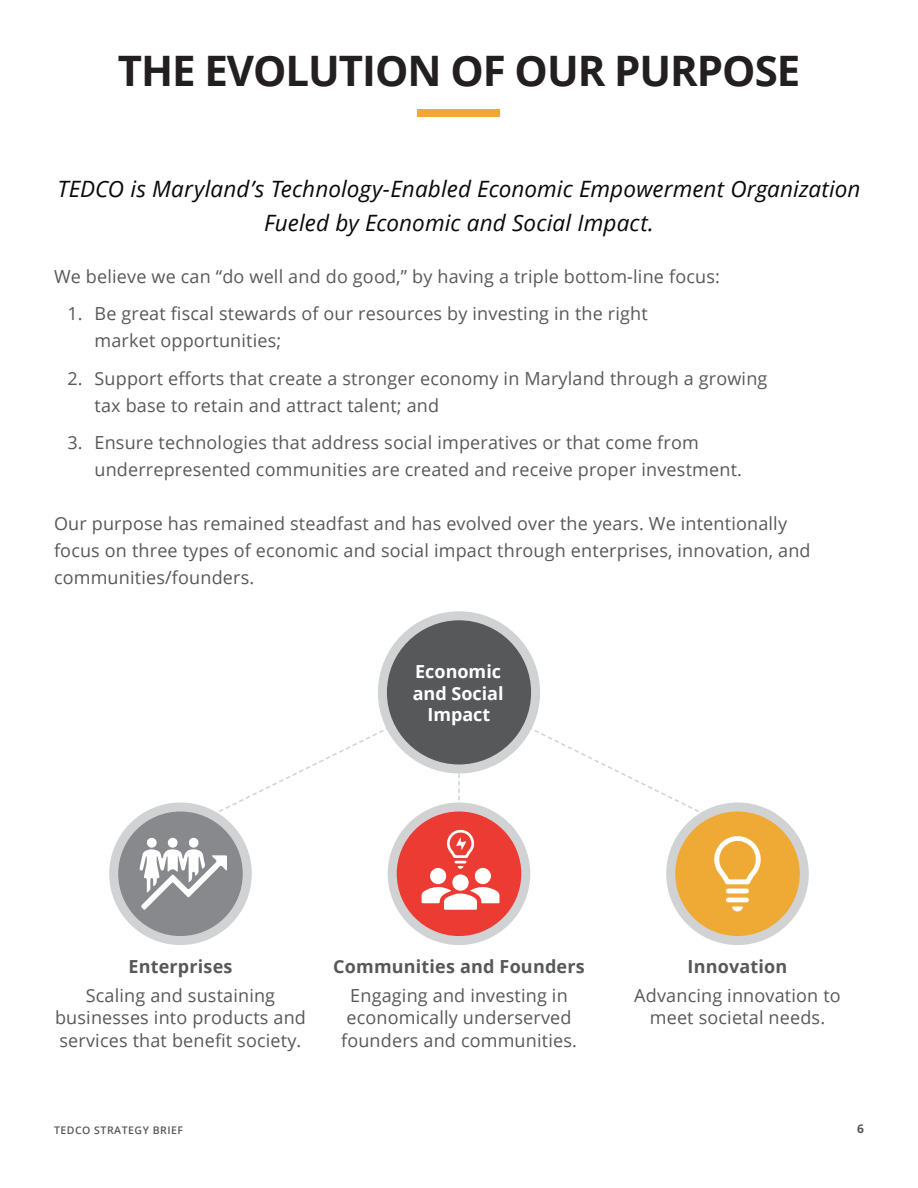
<style>
.page{position:relative;width:918px;height:1188px;background:#fff}
.page>*{position:absolute;margin:0;border:0;box-sizing:border-box;transform-origin:0 0}
.t1{font:700 42px "Open Sans";letter-spacing:-.025em;color:#231f20}
.t2{font:italic 22.5px/34px "Open Sans";letter-spacing:.005em;color:#08080d;text-align:center}
.t3{font:18px/27px "Open Sans";letter-spacing:.01em;color:#57585a}
.t4{font:700 18px "Open Sans";letter-spacing:.01em;color:#57585a}
.t5{font:700 18px "Open Sans";color:#fff}
.t6{font:700 12px "Open Sans";color:#57585a}
.t7{font:600 10.5px "Open Sans";letter-spacing:.05em;color:#57585a}
</style>
<div class="page">
<div style="left:418px;top:109px;width:82px;height:8px;background:#efaa35"></div>
<svg style="left:513px;top:719px;width:198px;height:104px"></svg>
<svg style="left:207px;top:719px;width:198px;height:104px"></svg>
<div style="left:382px;top:616px;width:154px;height:153px;background:#57585a;border-radius:50%"></div>
<div style="left:378px;top:611px;width:162px;height:162px;border:9px solid #d1d2d4;border-radius:50%"></div>
<div style="left:671px;top:807px;width:133px;height:134px;background:#efaa35;border-radius:50%"></div>
<div style="left:666px;top:802px;width:143px;height:143px;border:9px solid #d1d2d4;border-radius:50%"></div>
<div style="left:392px;top:807px;width:134px;height:134px;background:#ec3b32;border-radius:50%"></div>
<div style="left:388px;top:802px;width:142px;height:143px;border:9px solid #d1d2d4;border-radius:50%"></div>
<svg style="left:114px;top:807px;width:133px;height:134px;background:#919396"></svg>
<div style="left:109px;top:802px;width:143px;height:143px;border:9px solid #d1d2d4;border-radius:50%"></div>
<svg style="left:140px;top:849px;width:87px;height:61px"></svg>
<div style="left:147px;top:838px;width:10px;height:10px;background:#fff;border-radius:50%"></div>
<div style="left:168px;top:838px;width:10px;height:10px;background:#fff;border-radius:50%"></div>
<div style="left:189px;top:838px;width:10px;height:10px;background:#fff;border-radius:50%"></div>
<svg style="left:422px;top:887px;width:78px;height:23px"></svg>
<div style="left:452px;top:874px;width:17px;height:17px;background:#fff;border-radius:50%"></div>
<div style="left:474px;top:868px;width:17px;height:16px;background:#fff;border-radius:50%"></div>
<div style="left:430px;top:868px;width:17px;height:16px;background:#fff;border-radius:50%"></div>
<svg style="left:444px;top:762px;width:31px;height:113px"></svg>
<svg style="left:714px;top:836px;width:47px;height:75px"></svg>
<p class="t1" style="left:118px;top:41px;width:684px">THE EVOLUTION OF OUR PURPOSE</p>
<p class="t2" style="left:57px;top:171px;width:805px">TEDCO is Maryland’s Technology-Enabled Economic Empowerment Organization<br>Fueled by Economic and Social Impact.</p>
<p class="t3" style="left:54px;top:262px;width:667px">We believe we can “do well and do good,” by having a triple bottom-line focus:</p>
<p class="t3" style="left:94px;top:300px;width:555px;text-indent:-27px">1. Be great fiscal stewards of our resources by investing in the right market opportunities;</p>
<p class="t3" style="left:94px;top:364px;width:674px;text-indent:-27px">2. Support efforts that create a stronger economy in Maryland through a growing tax base to retain and attract talent; and</p>
<p class="t3" style="left:94px;top:429px;width:649px;text-indent:-27px">3. Ensure technologies that address social imperatives or that come from underrepresented communities are created and receive proper investment.</p>
<p class="t3" style="left:54px;top:510px;width:758px">Our purpose has remained steadfast and has evolved over the years. We intentionally focus on three types of economic and social impact through enterprises, innovation, and communities/founders.</p>
<p class="t5" style="left:415px;top:659px;width:87px">Economic</p>
<p class="t5" style="left:413px;top:680px;width:92px">and Social</p>
<p class="t5" style="left:427px;top:702px;width:64px">Impact</p>
<p class="t4" style="left:129px;top:954px;width:105px">Enterprises</p>
<p class="t4" style="left:333px;top:954px;width:253px">Communities and Founders</p>
<p class="t4" style="left:688px;top:954px;width:101px">Innovation</p>
<p class="t3" style="left:55px;top:984px;width:252px;line-height:22.5px;text-align:center">Scaling and sustaining businesses into products and services that benefit society.</p>
<p class="t3" style="left:341px;top:984px;width:237px;line-height:22.5px;text-align:center">Engaging and investing in economically underserved founders and communities.</p>
<p class="t3" style="left:634px;top:984px;width:208px;line-height:22.5px;text-align:center">Advancing innovation to meet societal needs.</p>
<p class="t7" style="left:54px;top:1123px;width:131px">TEDCO STRATEGY BRIEF</p>
<p class="t6" style="left:857px;top:1120px;width:8px">6</p>
</div>
